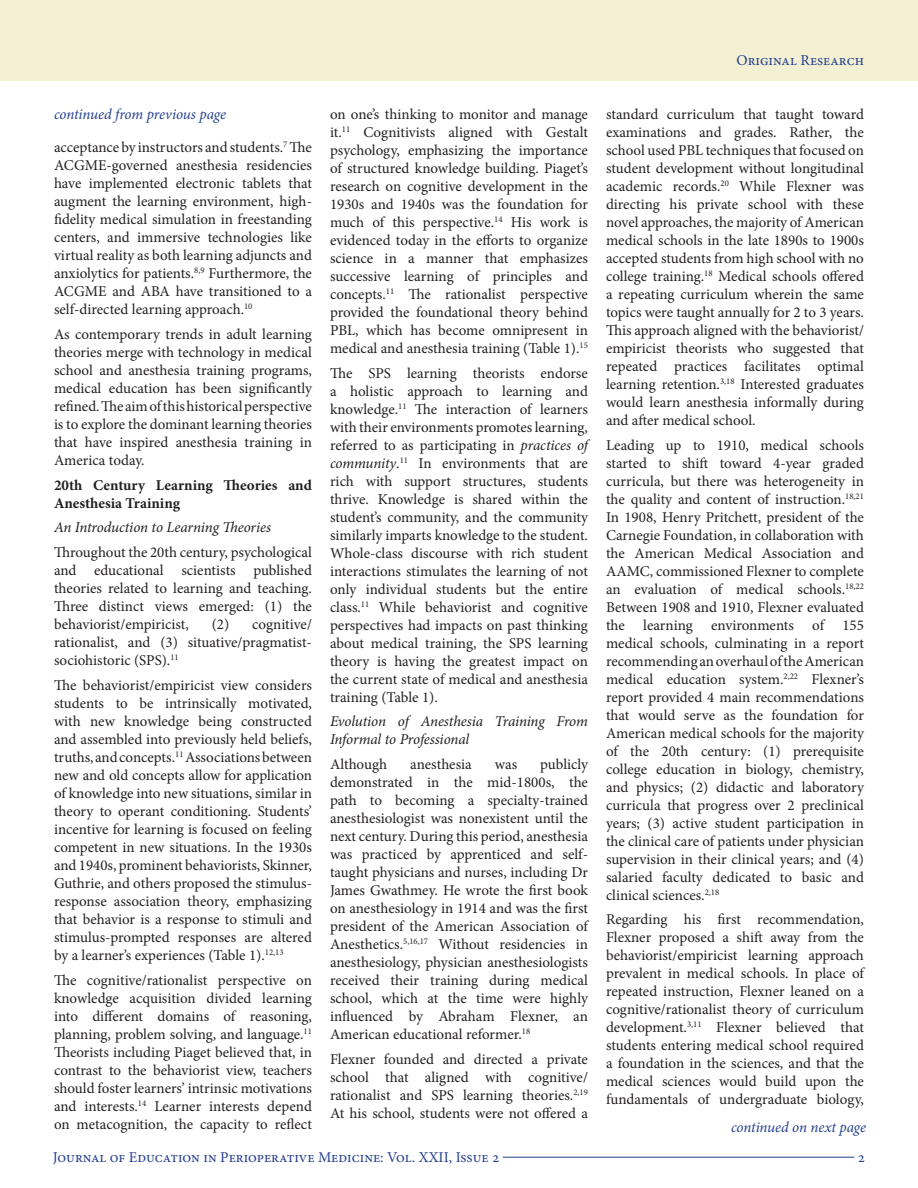
<style>
.page{position:relative;width:918px;height:1188px;background:#fff}
.page>*{position:absolute;margin:0;border:0;box-sizing:border-box;transform-origin:0 0}
.t1{font:15px/18px "Minion Pro";color:#231f20;text-align:justify}
.t2{font:italic 15px/18px "Minion Pro";letter-spacing:-.01em;color:#231f20}
.t3{font:15px "Minion Pro";color:#253f8e}
.t4{font:700 15px/18px "Minion Pro";color:#231f20}
.t5{font:italic 15px "Minion Pro";letter-spacing:-.01em;color:#253f8e}
.s1{font-style:italic}
</style>
<div class="page">
<hr style="left:503px;top:1157px;width:351px;height:1px;background:#253f8e">
<div style="left:0;top:0;width:918px;height:81px;background:#f3f0d3"></div>
<p class="t5" style="left:54px;top:104px;width:174px">continued from previous page</p>
<p class="t1" style="left:54px;top:139px;width:260px">acceptance by instructors and students.<sup>7</sup> The ACGME-governed anesthesia residencies have implemented electronic tablets that augment the learning environment, high&shy;fidelity medical simulation in freestanding centers, and immersive technologies like virtual reality as both learning adjuncts and anxiolytics for patients.<sup>8,9</sup> Furthermore, the ACGME and ABA have transitioned to a self-directed learning approach.<sup>10</sup></p>
<p class="t1" style="left:54px;top:325px;width:260px">As contemporary trends in adult learning theories merge with technology in medical school and anesthesia training programs, medical education has been significantly refined. The aim of this historical perspective is to explore the dominant learning theories that have inspired anesthesia training in America today.</p>
<p class="t4" style="left:54px;top:476px;width:259px">20th Century Learning Theories and<br>Anesthesia Training</p>
<p class="t2" style="left:54px;top:519px;width:219px">An Introduction to Learning Theories</p>
<p class="t1" style="left:54px;top:544px;width:260px">Throughout the 20th century, psychological and educational scientists published theories related to learning and teaching.<br>Three distinct views emerged: (1) the behaviorist/empiricist,</p>
<p class="t1" style="left:54px;top:616px;width:259px;text-indent:158px">(2) cognitive/ rationalist, and (3) situative/pragmatist&shy;sociohistoric (SPS).<sup>11</sup></p>
<p class="t1" style="left:54px;top:676px;width:260px">The behaviorist/empiricist view considers students to be intrinsically motivated, with new knowledge being constructed and assembled into previously held beliefs, truths, and concepts.<sup>11</sup> Associations between new and old concepts allow for application of knowledge into new situations, similar in theory to operant conditioning. Students’ incentive for learning is focused on feeling competent in new situations. In the 1930s and 1940s, prominent behaviorists, Skinner, Guthrie, and others proposed the stimulus&shy;response association theory, emphasizing that behavior is a response to stimuli and stimulus-prompted responses are altered by a learner’s experiences (Table 1).<sup>12,13</sup></p>
<p class="t1" style="left:54px;top:971px;width:260px">The cognitive/rationalist perspective on knowledge acquisition divided learning into different domains of reasoning, planning, problem solving, and language.<sup>11<br></sup>Theorists including Piaget believed that, in contrast to the behaviorist view, teachers should foster learners’ intrinsic motivations and interests.<sup>14</sup> Learner interests depend on metacognition, the capacity to reflect</p>
<p class="t3" style="left:737px;top:50px;width:129px">Original Research</p>
<p class="t1" style="left:330px;top:105px;width:260px">on one’s thinking to monitor and manage it.<sup>11</sup> Cognitivists aligned with Gestalt psychology, emphasizing the importance of structured knowledge building. Piaget’s research on cognitive development in the 1930s and 1940s was the foundation for much of this perspective.<sup>14</sup> His work is evidenced today in the efforts to organize science in a manner that emphasizes successive learning of principles and concepts.<sup>11</sup> The rationalist perspective provided the foundational theory behind PBL, which has become omnipresent in medical and anesthesia training (Table 1).<sup>15</sup></p>
<p class="t1" style="left:330px;top:364px;width:260px">The SPS learning theorists endorse a holistic approach to learning and knowledge.<sup>11</sup> The interaction of learners with their environments promotes learning, referred to as participating in <span class="s1">practices of community</span>.<sup>11</sup> In environments that are rich with support structures, students thrive. Knowledge is shared within the student’s community, and the community similarly imparts knowledge to the student.<br>Whole-class discourse with rich student interactions stimulates the learning of not only individual students but the entire class.<sup>11</sup> While behaviorist and cognitive perspectives had impacts on past thinking about medical training, the SPS learning theory is having the greatest impact on the current state of medical and anesthesia training (Table 1).</p>
<p class="t2" style="left:330px;top:713px;width:259px">Evolution of Anesthesia Training From<br>Informal to Professional</p>
<p class="t1" style="left:330px;top:755px;width:59px">Although</p>
<p class="t1" style="left:410px;top:755px;width:63px">anesthesia</p>
<p class="t1" style="left:495px;top:755px;width:24px">was</p>
<p class="t1" style="left:330px;top:755px;width:261px;text-indent:210px">publicly demonstrated in the mid-1800s, the path to becoming a specialty-trained anesthesiologist was nonexistent until the next century. During this period, anesthesia was practiced by apprenticed and self&shy;taught physicians and nurses, including Dr James Gwathmey. He wrote the first book on anesthesiology in 1914 and was the first president of the American Association of Anesthetics.<sup>5,16,17</sup> Without residencies in anesthesiology, physician anesthesiologists received their training during medical school, which at the time were highly influenced by Abraham Flexner, an American educational reformer.<sup>18</sup></p>
<p class="t1" style="left:330px;top:1050px;width:260px">Flexner founded and directed a private school that aligned with cognitive/ rationalist and SPS learning theories.<sup>2,19<br></sup>At his school, students were not offered a</p>
<p class="t1" style="left:606px;top:105px;width:260px">standard curriculum that taught toward examinations and grades. Rather, the school used PBL techniques that focused on student development without longitudinal academic records.<sup>20</sup> While Flexner was directing his private school with these novel approaches, the majority of American medical schools in the late 1890s to 1900s accepted students from high school with no college training.<sup>18</sup> Medical schools offered a repeating curriculum wherein the same topics were taught annually for 2 to 3 years.<br>This approach aligned with the behaviorist/ empiricist theorists who suggested that repeated practices facilitates optimal learning retention.<sup>3,18</sup> Interested graduates would learn anesthesia informally during and after medical school.</p>
<p class="t1" style="left:606px;top:436px;width:260px">Leading up to 1910, medical schools started to shift toward 4-year graded curricula, but there was heterogeneity in the quality and content of instruction.<sup>18,21<br></sup>In 1908, Henry Pritchett, president of the Carnegie Foundation, in collaboration with the American Medical Association and AAMC, commissioned Flexner to complete an evaluation of medical schools.<sup>18,22<br></sup>Between 1908 and 1910, Flexner evaluated the learning environments of 155 medical schools, culminating in a report recommending an overhaul of the American medical education system.<sup>2,22</sup> Flexner’s report provided 4 main recommendations that would serve as the foundation for American medical schools for the majority of the 20th century: (1) prerequisite college education in biology, chemistry, and physics; (2) didactic and laboratory curricula that progress over 2 preclinical years; (3) active student participation in the clinical care of patients under physician supervision in their clinical years; and (4) salaried faculty dedicated to basic and clinical sciences.<sup>2,18</sup></p>
<p class="t1" style="left:606px;top:911px;width:261px">Regarding his first recommendation, Flexner proposed a shift away from the behaviorist/empiricist learning approach prevalent in medical schools. In place of repeated instruction, Flexner leaned on a cognitive/rationalist theory of curriculum development.<sup>3,11</sup> Flexner believed that students entering medical school required a foundation in the sciences, and that the medical sciences would build upon the fundamentals of undergraduate biology,</p>
<p class="t5" style="left:731px;top:1117px;width:137px">continued on next page</p>
<p class="t3" style="left:53px;top:1147px;width:448px">Journal of Education in Perioperative Medicine: Vol. XXII, Issue 2</p>
<p class="t3" style="left:858px;top:1147px;width:9px">2</p>
</div>
